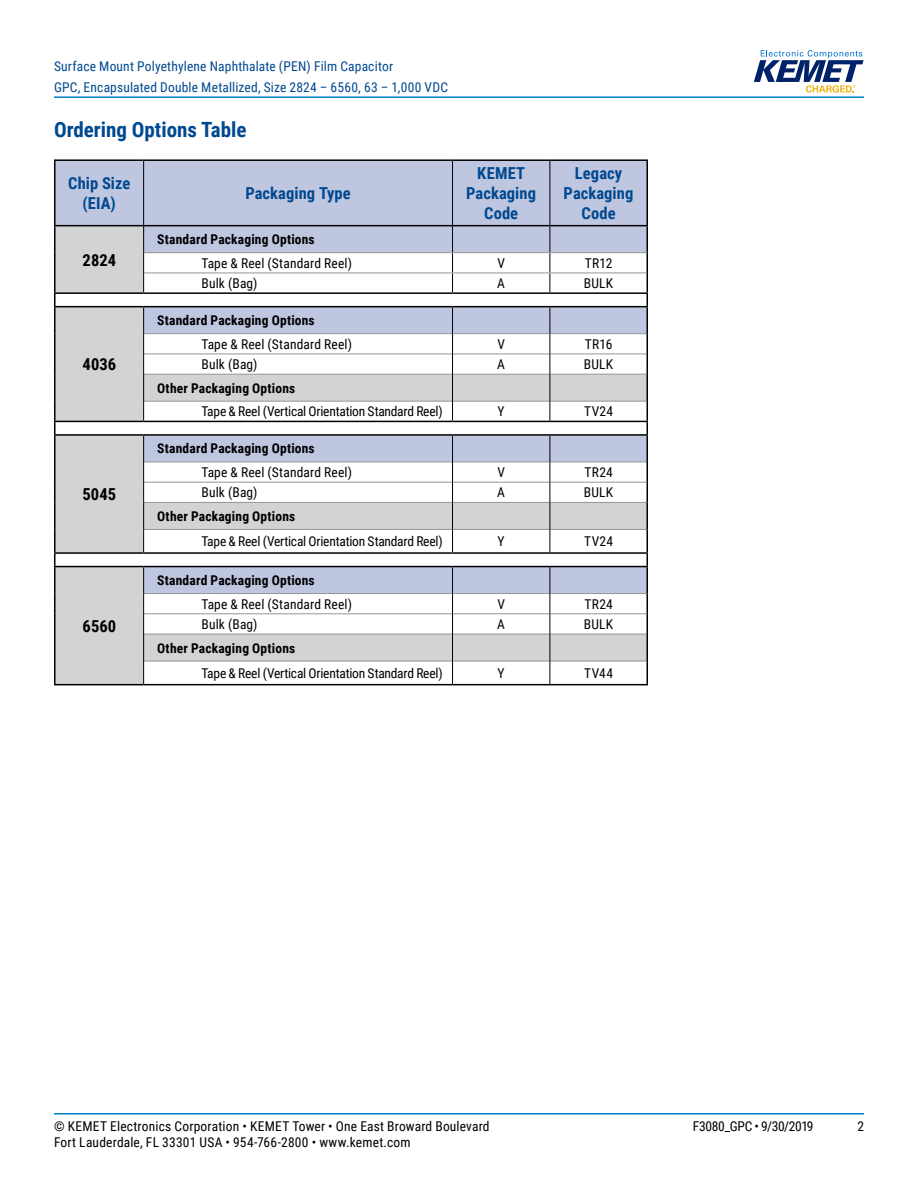
<style>
.page{position:relative;width:918px;height:1188px;background:#fff}
.page>*{position:absolute;margin:0;border:0;box-sizing:border-box;transform-origin:0 0}
.t1{font:700 21px "Roboto Condensed";color:#004990}
.t2{font:700 16.5px/19.8px "Roboto Condensed";letter-spacing:.005em;color:#004990;text-align:center}
.t3{font:700 16.5px "Roboto Condensed";letter-spacing:.005em;color:#000}
.t4{font:13.5px "Roboto Condensed";letter-spacing:.01em;color:#000}
.t5{font:700 13.5px "Roboto Condensed";letter-spacing:.015em;color:#000}
.t6{font:13.5px "Roboto Condensed";letter-spacing:-.015em;color:#000}
.t7{font:13.5px/21px "Roboto Condensed";letter-spacing:.015em;color:#004990}
.t8{font:13.5px "Roboto Condensed";letter-spacing:-.025em;color:#000}
</style>
<div class="page">
<hr style="left:54px;top:1113px;width:810px;height:2px;background:#007dc3">
<hr style="left:54px;top:96px;width:810px;height:2px;background:#007dc3">
<svg style="left:754px;top:50px;width:110px;height:43px"></svg>
<hr style="left:188px;top:684px;width:265px;height:1px;background:#000">
<hr style="left:54px;top:159px;width:90px;height:2px;background:#000">
<hr style="left:144px;top:159px;width:44px;height:2px;background:#000">
<hr style="left:188px;top:159px;width:265px;height:2px;background:#000">
<hr style="left:453px;top:159px;width:97px;height:2px;background:#000">
<hr style="left:550px;top:159px;width:98px;height:2px;background:#000">
<hr style="left:54px;top:684px;width:90px;height:1px;background:#000">
<hr style="left:144px;top:684px;width:44px;height:1px;background:#000">
<hr style="left:453px;top:684px;width:97px;height:1px;background:#000">
<hr style="left:550px;top:684px;width:98px;height:1px;background:#000">
<svg style="left:54px;top:160px;width:594px;height:524px"></svg>
<hr style="left:54px;top:566px;width:90px;height:1px;background:#000">
<hr style="left:144px;top:566px;width:44px;height:1px;background:#000">
<hr style="left:188px;top:566px;width:265px;height:1px;background:#000">
<hr style="left:453px;top:566px;width:97px;height:1px;background:#000">
<hr style="left:550px;top:566px;width:98px;height:1px;background:#000">
<p class="t7" style="left:54px;top:55px;width:396px">Surface Mount Polyethylene Naphthalate (PEN) Film Capacitor<br>GPC, Encapsulated Double Metallized, Size 2824 – 6560, 63 – 1,000 VDC</p>
<h1 class="t1" style="left:54px;top:115px;width:194px">Ordering Options Table</h1>
<p class="t2" style="left:68px;top:173px;width:64px">Chip Size (EIA)</p>
<p class="t2" style="left:245px;top:183px;width:107px">Packaging Type</p>
<p class="t2" style="left:466px;top:163px;width:71px">KEMET<br>Packaging<br>Code</p>
<p class="t2" style="left:564px;top:163px;width:71px">Legacy<br>Packaging<br>Code</p>
<p class="t3" style="left:83px;top:248px;width:35px">2824</p>
<p class="t3" style="left:83px;top:353px;width:35px">4036</p>
<p class="t3" style="left:82px;top:483px;width:35px">5045</p>
<p class="t3" style="left:83px;top:614px;width:35px">6560</p>
<p class="t5" style="left:157px;top:230px;width:159px">Standard Packaging Options</p>
<p class="t4" style="left:201px;top:254px;width:152px">Tape &amp; Reel (Standard Reel)</p>
<p class="t4" style="left:497px;top:254px;width:9px">V</p>
<p class="t4" style="left:585px;top:254px;width:29px">TR12</p>
<p class="t4" style="left:201px;top:274px;width:58px">Bulk (Bag)</p>
<p class="t4" style="left:497px;top:274px;width:9px">A</p>
<p class="t4" style="left:584px;top:274px;width:31px">BULK</p>
<p class="t5" style="left:157px;top:311px;width:159px">Standard Packaging Options</p>
<p class="t4" style="left:201px;top:335px;width:152px">Tape &amp; Reel (Standard Reel)</p>
<p class="t4" style="left:497px;top:335px;width:9px">V</p>
<p class="t4" style="left:585px;top:335px;width:29px">TR16</p>
<p class="t4" style="left:201px;top:355px;width:58px">Bulk (Bag)</p>
<p class="t4" style="left:497px;top:355px;width:9px">A</p>
<p class="t4" style="left:584px;top:355px;width:31px">BULK</p>
<p class="t5" style="left:157px;top:378px;width:140px">Other Packaging Options</p>
<p class="t6" style="left:201px;top:402px;width:243px">Tape &amp; Reel (Vertical Orientation Standard Reel)</p>
<p class="t4" style="left:498px;top:402px;width:9px">Y</p>
<p class="t4" style="left:584px;top:402px;width:30px">TV24</p>
<p class="t5" style="left:157px;top:439px;width:159px">Standard Packaging Options</p>
<p class="t4" style="left:201px;top:463px;width:152px">Tape &amp; Reel (Standard Reel)</p>
<p class="t4" style="left:497px;top:463px;width:9px">V</p>
<p class="t4" style="left:584px;top:463px;width:30px">TR24</p>
<p class="t4" style="left:201px;top:483px;width:58px">Bulk (Bag)</p>
<p class="t4" style="left:497px;top:483px;width:9px">A</p>
<p class="t4" style="left:584px;top:483px;width:31px">BULK</p>
<p class="t5" style="left:157px;top:507px;width:140px">Other Packaging Options</p>
<p class="t6" style="left:201px;top:532px;width:243px">Tape &amp; Reel (Vertical Orientation Standard Reel)</p>
<p class="t4" style="left:498px;top:532px;width:9px">Y</p>
<p class="t4" style="left:584px;top:532px;width:30px">TV24</p>
<p class="t5" style="left:157px;top:571px;width:159px">Standard Packaging Options</p>
<p class="t4" style="left:201px;top:594px;width:152px">Tape &amp; Reel (Standard Reel)</p>
<p class="t4" style="left:497px;top:594px;width:9px">V</p>
<p class="t4" style="left:584px;top:594px;width:30px">TR24</p>
<p class="t4" style="left:201px;top:615px;width:58px">Bulk (Bag)</p>
<p class="t4" style="left:497px;top:615px;width:9px">A</p>
<p class="t4" style="left:584px;top:615px;width:31px">BULK</p>
<p class="t5" style="left:157px;top:638px;width:140px">Other Packaging Options</p>
<p class="t6" style="left:201px;top:664px;width:243px">Tape &amp; Reel (Vertical Orientation Standard Reel)</p>
<p class="t4" style="left:498px;top:664px;width:9px">Y</p>
<p class="t4" style="left:584px;top:664px;width:30px">TV44</p>
<p class="t4" style="left:54px;top:1116px;width:437px">© KEMET Electronics Corporation • KEMET Tower • One East Broward Boulevard</p>
<p class="t8" style="left:693px;top:1116px;width:122px">F3080_GPC • 9/30/2019</p>
<p class="t4" style="left:857px;top:1116px;width:8px">2</p>
<p class="t4" style="left:54px;top:1133px;width:358px">Fort Lauderdale, FL 33301 USA • 954-766-2800 • www.kemet.com</p>
</div>
